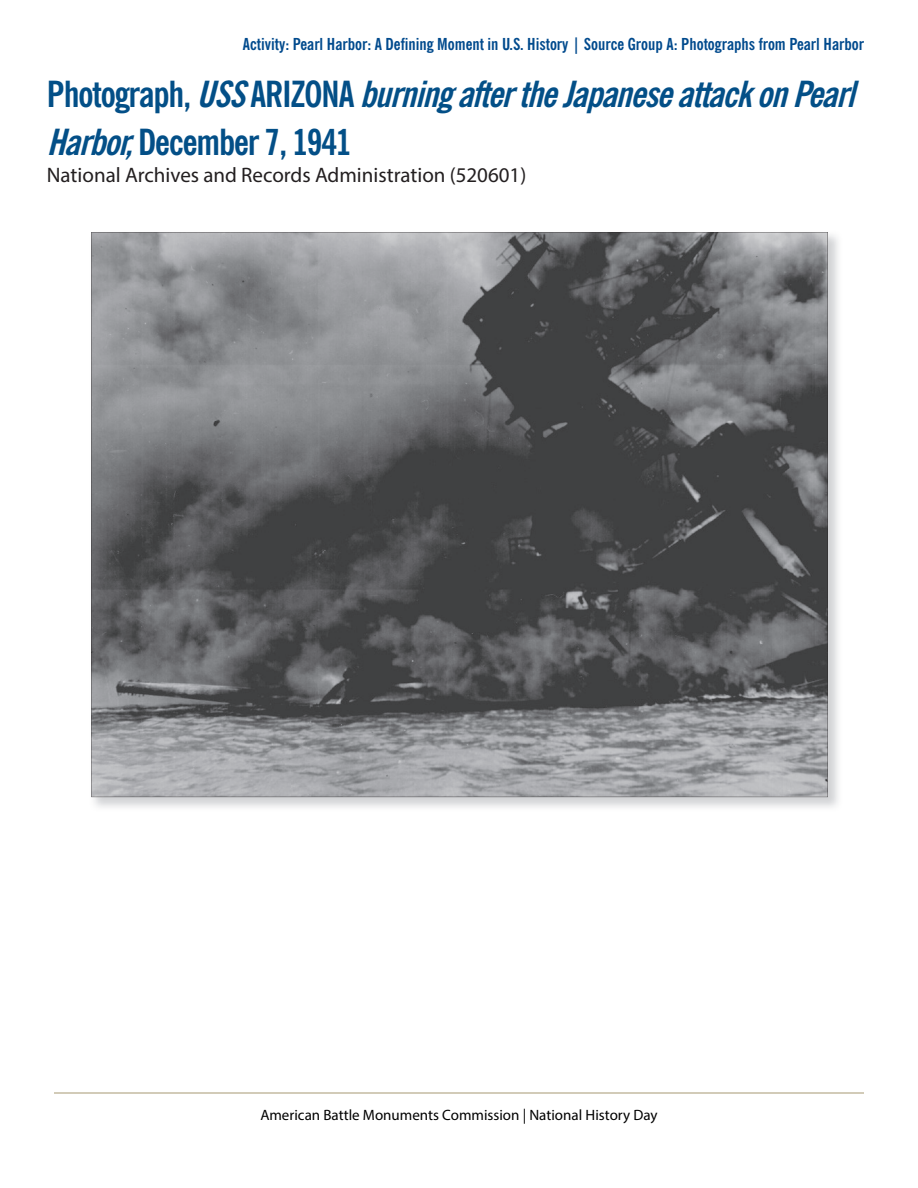
<style>
.page{position:relative;width:918px;height:1188px;background:#fff}
.page>*{position:absolute;margin:0;border:0;box-sizing:border-box;transform-origin:0 0}
.t1{font:italic 700 condensed 36px/48px "News Gothic BT";color:#034f87}
.t2{font:21px "Myriad Pro";color:#231f20}
.t3{font:700 condensed 16.5px "News Gothic BT";color:#004a8d}
.t4{font:15px "Myriad Pro";color:#000}
.s1{font-style:normal}
</style>
<div class="page">
<hr style="left:54px;top:1093px;width:810px;height:1px;background:#d2cbb8">
<svg style="left:91px;top:232px;width:737px;height:565px;background:#6b6c6f"></svg>
<p class="t3" style="left:243px;top:34px;width:623px">Activity: Pearl Harbor: A Defining Moment in U.S. History | Source Group A: Photographs from Pearl Harbor</p>
<h1 class="t1" style="left:47px;top:70px;width:820px"><span class="s1">P h o t o g r a p h ,</span> USS<span class="s1">A R I Z O N A</span> burningaftertheJapaneseattackonPearl<br>Harbor,<span class="s1">December 7, 1941</span></h1>
<p class="t2" style="left:47px;top:162px;width:481px">National Archives and Records Administration (520601)</p>
<p class="t4" style="left:260px;top:1105px;width:399px">American Battle Monuments Commission | National History Day</p>
</div>
